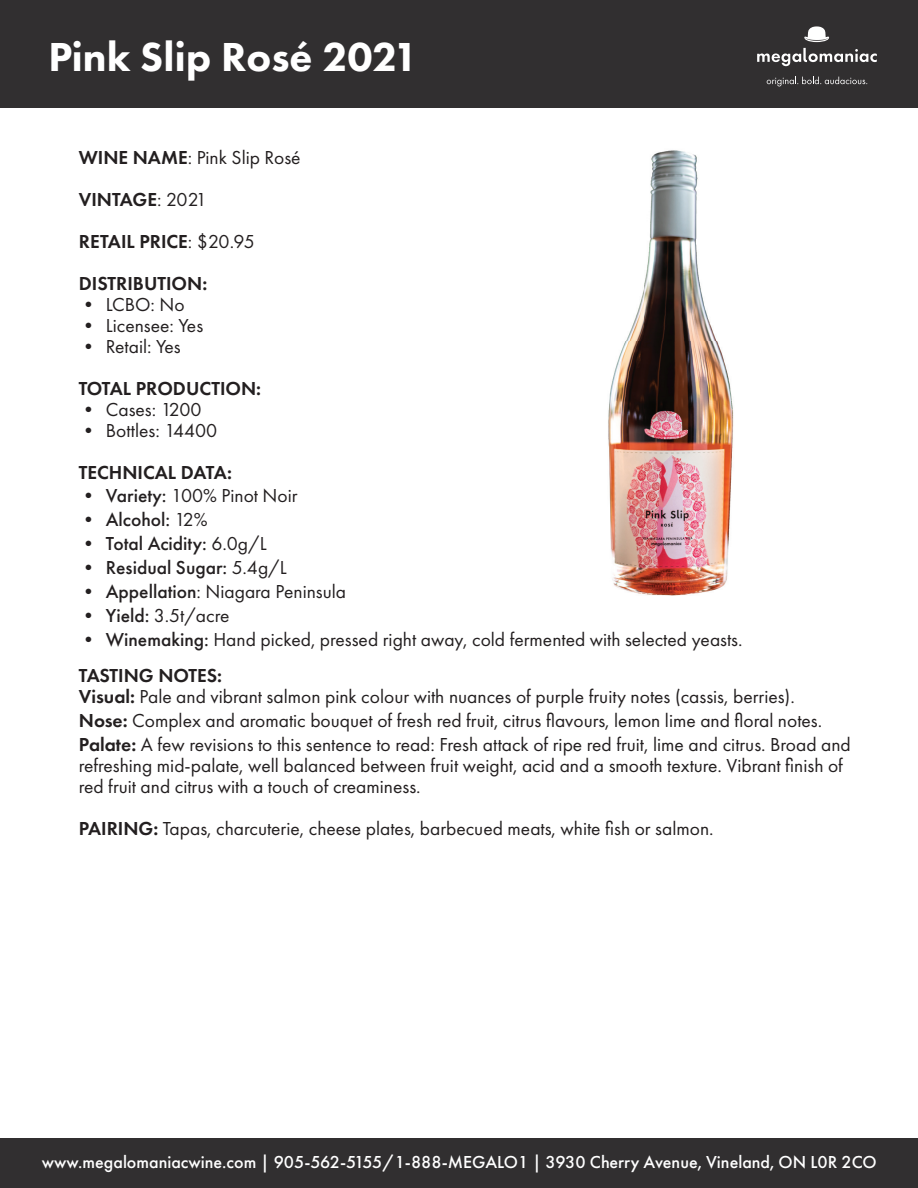
<style>
.page{position:relative;width:918px;height:1188px;background:#fff}
.page>*{position:absolute;margin:0;border:0;box-sizing:border-box;transform-origin:0 0}
.t1{font:800 42px "Futura PT";color:#fff}
.t2{font:19.5px/21px "Futura PT";color:#231f20}
.t3{font:600 19.5px/42px "Futura PT";color:#231f20}
.t4{font:500 19.5px "Futura PT";color:#231f20}
.t5{font:500 18px "Futura PT";color:#fff}
.s1{font-weight:400}
.s2{font-weight:500}
.s3{font-weight:600}
</style>
<div class="page">
<div style="left:0;top:0;width:918px;height:108px;background:#312f30"></div>
<div style="left:0;top:1138px;width:918px;height:50px;background:#312f30"></div>
<svg style="left:757px;top:48px;width:120px;height:18px"></svg>
<svg style="left:804px;top:26px;width:25px;height:16px"></svg>
<svg style="left:767px;top:77px;width:100px;height:9px"></svg>
<img style="left:608px;top:150px;width:126px;height:446px">
<h1 class="t1" style="left:49px;top:30px;width:372px">Pink Slip Rosé 2021</h1>
<p class="t3" style="left:79px;top:137px;width:223px">WINE NAME<span class="s1">: Pink Slip Rosé<br></span>VINTAGE<span class="s1">: 2021<br></span>RETAIL PRICE<span class="s1">: $20.95<br></span>DISTRIBUTION:</p>
<p class="t2" style="left:79px;top:294px;width:107px">• LCBO: No</p>
<p class="t2" style="left:79px;top:315px;width:126px">• Licensee: Yes</p>
<p class="t2" style="left:79px;top:336px;width:103px">• Retail: Yes</p>
<p class="t3" style="left:79px;top:368px;width:184px">TOTAL PRODUCTION:</p>
<p class="t2" style="left:79px;top:399px;width:124px">• Cases: 1200</p>
<p class="t2" style="left:79px;top:420px;width:140px">• Bottles: 14400</p>
<p class="t3" style="left:79px;top:452px;width:155px">TECHNICAL DATA:</p>
<p class="t2" style="left:79px;top:485px;width:220px"><span class="s2">• Variety:</span> 100% Pinot Noir</p>
<p class="t4" style="left:79px;top:508px;width:130px">• Alcohol: <span class="s1">12%</span></p>
<p class="t4" style="left:79px;top:532px;width:189px">• Total Acidity: <span class="s1">6.0g/L</span></p>
<p class="t4" style="left:79px;top:556px;width:210px">• Residual Sugar: <span class="s1">5.4g/L</span></p>
<p class="t2" style="left:79px;top:581px;width:269px"><span class="s2">• Appellation</span>: Niagara Peninsula</p>
<p class="t2" style="left:79px;top:605px;width:152px"><span class="s2">• Yield:</span> 3.5t/acre</p>
<p class="t2" style="left:79px;top:629px;width:665px"><span class="s2">• Winemaking:</span> Hand picked, pressed right away, cold fermented with selected yeasts.</p>
<p class="t2" style="left:79px;top:665px;width:717px"><span class="s3">TASTING NOTES:<br>Visual:</span> Pale and vibrant salmon pink colour with nuances of purple fruity notes (cassis, berries).</p>
<p class="t2" style="left:79px;top:709px;width:773px;line-height:24px"><span class="s3">Nose:</span> Complex and aromatic bouquet of fresh red fruit, citrus flavours, lemon lime and floral notes.<br><span class="s3">Palate:</span> A few revisions to this sentence to read: Fresh attack of ripe red fruit, lime and citrus. Broad and</p>
<p class="t2" style="left:79px;top:755px;width:766px">refreshing mid-palate, well balanced between fruit weight, acid and a smooth texture. Vibrant finish of red fruit and citrus with a touch of creaminess.</p>
<p class="t2" style="left:79px;top:818px;width:636px"><span class="s3">PAIRING:</span> Tapas, charcuterie, cheese plates, barbecued meats, white fish or salmon.</p>
<p class="t5" style="left:42px;top:1152px;width:836px">www.megalomaniacwine.com | 905-562-5155/1-888-MEGALO1 | 3930 Cherry Avenue, Vineland, ON L0R 2CO</p>
</div>
